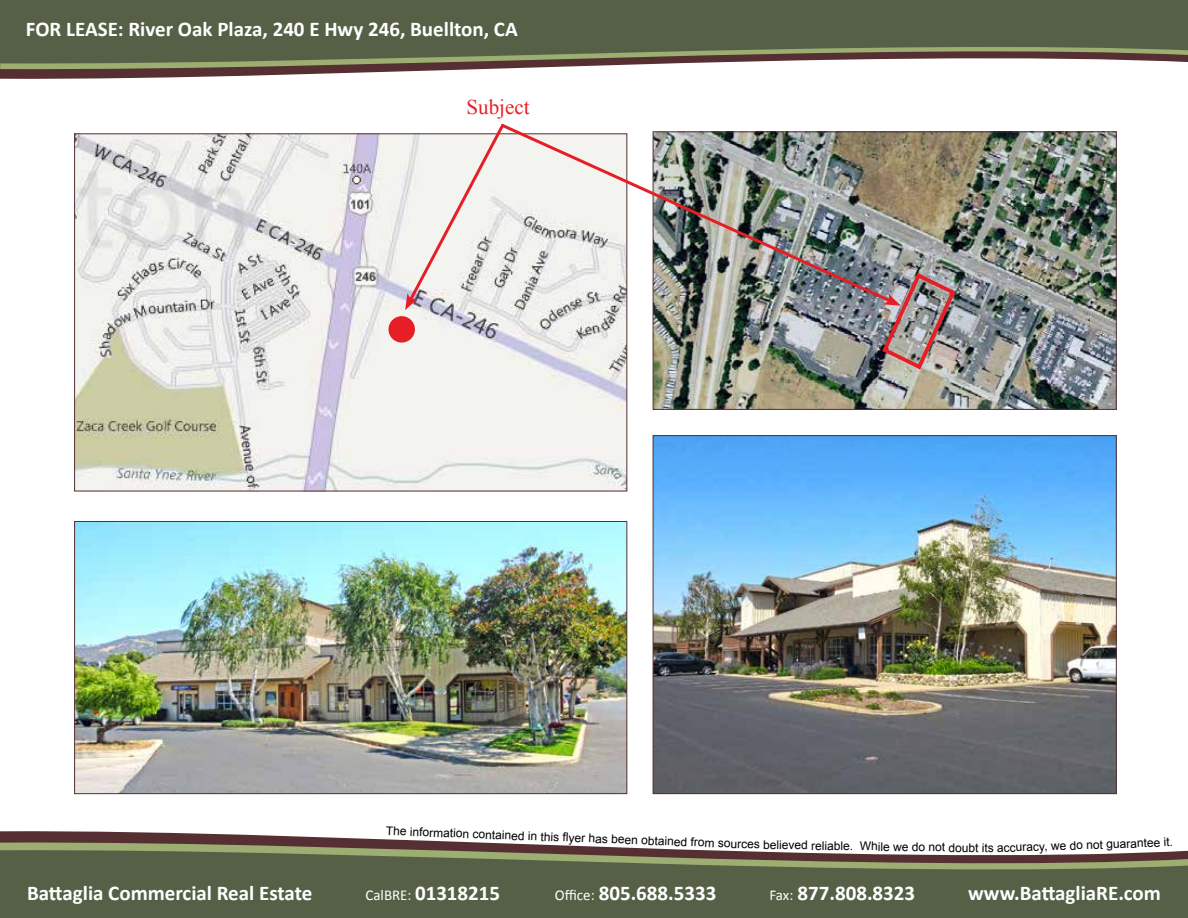
<style>
.page{position:relative;width:1188px;height:918px;background:#fff}
.page>*{position:absolute;margin:0;border:0;box-sizing:border-box;transform-origin:0 0}
.t1{font:700 21px "Calibri";color:#fff}
.t2{font:21px "Times New Roman";color:#ea1d25}
.t3{font:12px "Arial";color:#000}
.s1{font-weight:400;font-size:15px}
</style>
<div class="page">
<svg style="left:0;top:831px;width:434px;height:10px;fill:#562f32"></svg>
<svg style="left:0;top:841px;width:635px;height:7px;background:#847464"></svg>
<svg style="left:0;top:848px;width:1188px;height:54px;background:#636a51"></svg>
<svg style="left:0;top:71px;width:414px;height:8px;fill:#562f32"></svg>
<svg style="left:0;top:65px;width:616px;height:6px;background:#826f62"></svg>
<svg style="left:0;top:15px;width:1188px;height:50px;background:#626950"></svg>
<div style="left:0;top:0;width:1188px;height:15px;background:#556047"></div>
<div style="left:0;top:902px;width:1188px;height:16px;background:#556047"></div>
<img style="left:655px;top:437px;width:460px;height:355px">
<img style="left:76px;top:135px;width:549px;height:354px">
<svg style="left:405px;top:131px;width:102px;height:179px"></svg>
<div style="left:388px;top:316px;width:27px;height:27px;background:#e61e26;border-radius:50%"></div>
<img style="left:655px;top:133px;width:460px;height:275px">
<img style="left:498px;top:123px;width:397px;height:182px">
<img style="left:878px;top:269px;width:82px;height:105px">
<img style="left:76px;top:523px;width:549px;height:269px">
<div style="left:74px;top:521px;width:553px;height:273px;border:1px solid #573032"></div>
<p class="t1" style="left:26px;top:16px;width:493px">FOR LEASE: River Oak Plaza, 240 E Hwy 246, Buellton, CA</p>
<p class="t2" style="left:467px;top:93px;width:65px">Subject</p>
<p class="t3" style="left:386px;top:823px;width:376px;rotate:2deg">The information contained in this f yer has been obtained from sources</p>
<p class="t3" style="left:763px;top:836px;width:232px;rotate:1deg">believed reliable. While we do not doubt its</p>
<p class="t3" style="left:997px;top:840px;width:177px;rotate:-2deg">accuracy, we do not guarantee it.</p>
<p class="t1" style="left:27px;top:880px;width:287px">Battaglia Commercial Real Estate</p>
<p class="t1" style="left:365px;top:880px;width:136px"><span class="s1">CalBRE:</span> 01318215</p>
<p class="t1" style="left:555px;top:880px;width:163px"><span class="s1">Office:</span> 805.688.5333</p>
<p class="t1" style="left:769px;top:880px;width:147px"><span class="s1">Fax:</span> 877.808.8323</p>
<p class="t1" style="left:968px;top:880px;width:194px">www.BattagliaRE.com</p>
</div>
